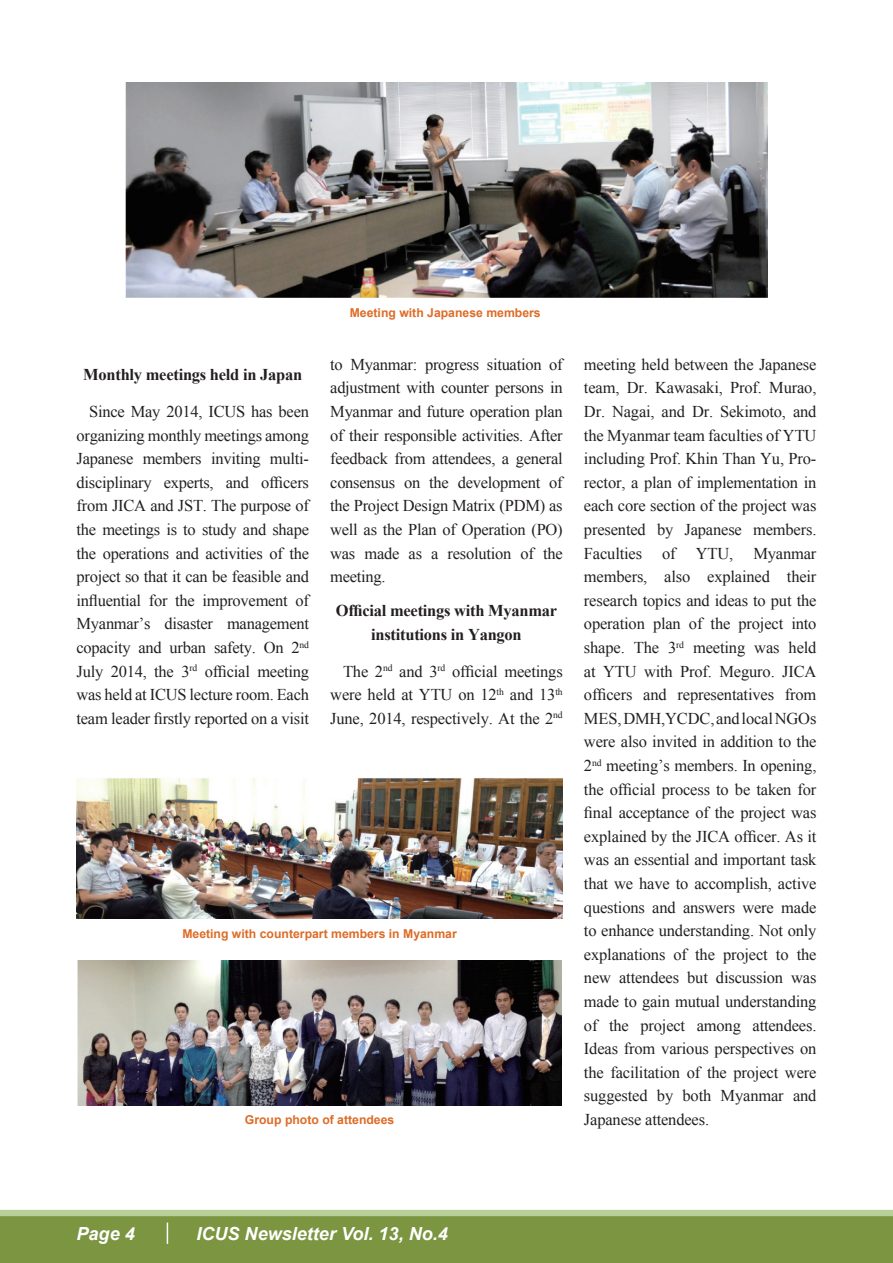
<style>
.page{position:relative;width:893px;height:1263px;background:#fff}
.page>*{position:absolute;margin:0;border:0;box-sizing:border-box;transform-origin:0 0}
.t1{font:italic 700 18px "Arial";color:#fff}
.本文{font:16.5px/23.5px "Times New Roman";letter-spacing:-.01em;color:#231f20;text-align:justify}
.本文-2{font:700 16.5px/23.5px "Times New Roman";letter-spacing:-.015em;color:#231f20;text-align:center}
.キャプション-特色{font:700 12.15px "Arial";color:#de6b27}
</style>
<div class="page">
<div style="left:0;top:1210px;width:893px;height:53px;background:#7b9540"></div>
<div style="left:0;top:1210px;width:893px;height:6px;background:#b6d097"></div>
<svg style="left:167px;top:1222px;width:1px;height:22px"></svg>
<img style="left:125px;top:82px;width:643px;height:216px">
<img style="left:77px;top:778px;width:485px;height:140px">
<img style="left:77px;top:960px;width:485px;height:146px">
<p class="本文-2" style="left:83px;top:363px;width:220px">Monthly meetings held in Japan</p>
<p class="本文" style="left:77px;top:399px;width:234px;text-indent:13px">Since May 2014, ICUS has been organizing monthly meetings among Japanese members inviting multi&shy;disciplinary experts, and officers from JICA and JST. The purpose of the meetings is to study and shape the operations and activities of the project so that it can be feasible and influential for the improvement of Myanmar’s disaster management copacity and urban safety. On 2<sup>nd </sup>July 2014, the 3<sup>rd</sup> official meeting was held at ICUS lecture room. Each team leader firstly reported on a visit</p>
<p class="キャプション-特色" style="left:350px;top:304px;width:192px">Meeting with Japanese members</p>
<p class="本文" style="left:330px;top:352px;width:234px">to Myanmar: progress situation of adjustment with counter persons in Myanmar and future operation plan of their responsible activities. After feedback from attendees, a general consensus on the development of the Project Design Matrix (PDM) as well as the Plan of Operation (PO) was made as a resolution of the meeting.</p>
<p class="本文-2" style="left:336px;top:599px;width:223px">Official meetings with Myanmar institutions in Yangon</p>
<p class="本文" style="left:330px;top:659px;width:234px;text-indent:13px">The 2<sup>nd</sup> and 3<sup>rd</sup> official meetings were held at YTU on 12<sup>th</sup> and 13<sup>th </sup>June, 2014, respectively. At the 2<sup>nd</sup></p>
<p class="キャプション-特色" style="left:182px;top:925px;width:276px">Meeting with counterpart members in Myanmar</p>
<p class="キャプション-特色" style="left:245px;top:1111px;width:151px">Group photo of attendees</p>
<p class="本文" style="left:584px;top:352px;width:234px">meeting held between the Japanese team, Dr. Kawasaki, Prof. Murao, Dr. Nagai, and Dr. Sekimoto, and the Myanmar team faculties of YTU including Prof. Khin Than Yu, Pro&shy;rector, a plan of implementation in each core section of the project was presented by Japanese members.<br>Faculties of YTU, Myanmar members, also explained their research topics and ideas to put the operation plan of the project into shape. The 3<sup>rd</sup> meeting was held at YTU with Prof. Meguro. JICA officers and representatives from MES, DMH,YCDC, and local NGOs were also invited in addition to the 2<sup>nd</sup> meeting’s members. In opening, the official process to be taken for final acceptance of the project was explained by the JICA officer. As it was an essential and important task that we have to accomplish, active questions and answers were made to enhance understanding. Not only explanations of the project to the new attendees but discussion was made to gain mutual understanding of the project among attendees.<br>Ideas from various perspectives on the facilitation of the project were suggested by both Myanmar and Japanese attendees.</p>
<p class="t1" style="left:77px;top:1221px;width:60px">Page 4</p>
<p class="t1" style="left:196px;top:1221px;width:253px">ICUS Newsletter Vol. 13, No.4</p>
</div>
